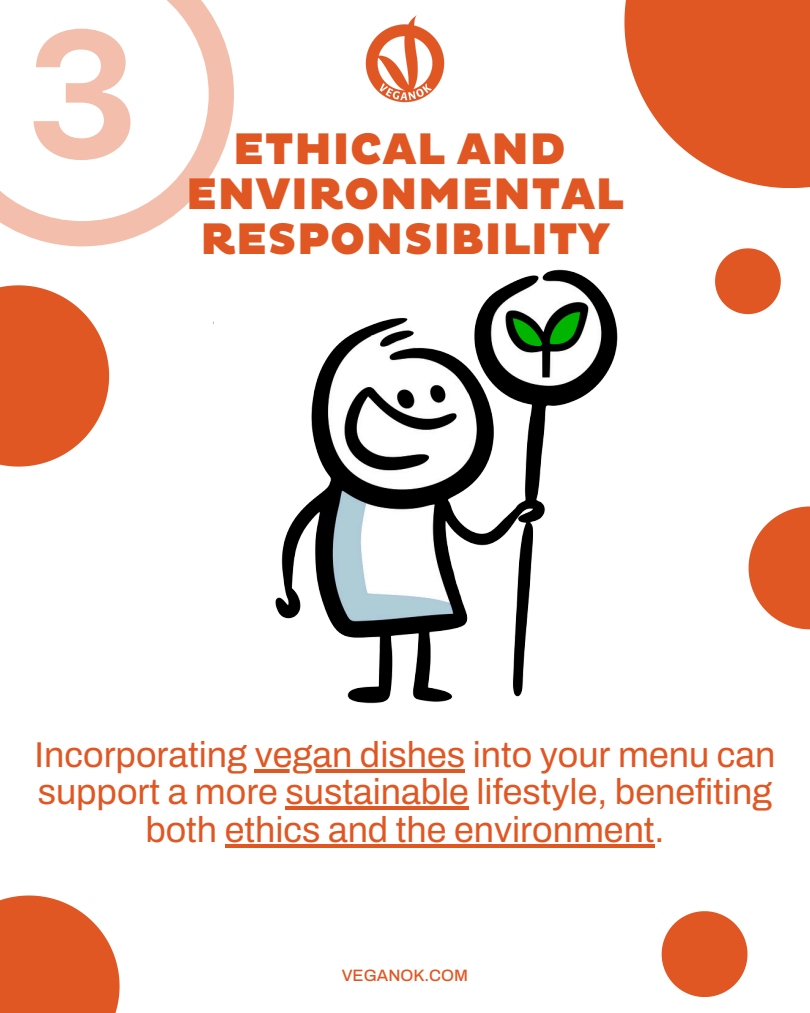
<style>
.page{position:relative;width:810px;height:1013px;background:#fff}
.page>*{position:absolute;margin:0;border:0;box-sizing:border-box;transform-origin:0 0}
.t1{font:900 45px/45px "Pluto";color:#e15723;text-align:center}
.t2{font:36px/37.5px "Archivo";color:#e15723;text-align:center}
.t3{font:500 16.5px "Archivo";color:#e15723}
</style>
<div class="page">
<svg style="left:0;top:285px;width:99px;height:181px;background:#e46c3e"></svg>
<img style="left:365px;top:15px;width:80px;height:88px">
<svg style="left:624px;top:0;width:186px;height:188px;fill:#e15723"></svg>
<svg style="left:749px;top:506px;width:61px;height:123px"></svg>
<hr style="left:255px;top:769px;width:210px;height:3px;background:#e15723">
<hr style="left:286px;top:806px;width:183px;height:3px;background:#e15723">
<hr style="left:225px;top:844px;width:430px;height:3px;background:#e15723">
<svg style="left:0;top:895px;width:120px;height:117px;background:#e46d3f"></svg>
<svg style="left:662px;top:911px;width:85px;height:85px"></svg>
<svg style="left:715px;top:248px;width:66px;height:66px"></svg>
<svg style="left:0;top:0;width:234px;height:246px"></svg>
<img style="left:99px;top:269px;width:519px;height:435px">
<p class="t1" style="left:233px;top:128px;width:335px">ETHICAL AND</p>
<p class="t1" style="left:186px;top:173px;width:440px">ENVIRONMENTAL<br>RESPONSIBILITY</p>
<p class="t2" style="left:35px;top:736px;width:742px">Incorporating vegan dishes into your menu can</p>
<p class="t2" style="left:38px;top:773px;width:736px">support a more sustainable lifestyle, benefiting both ethics and the environment.</p>
<h1 class="t3" style="left:342px;top:966px;width:128px">VEGANOK.COM</h1>
</div>
